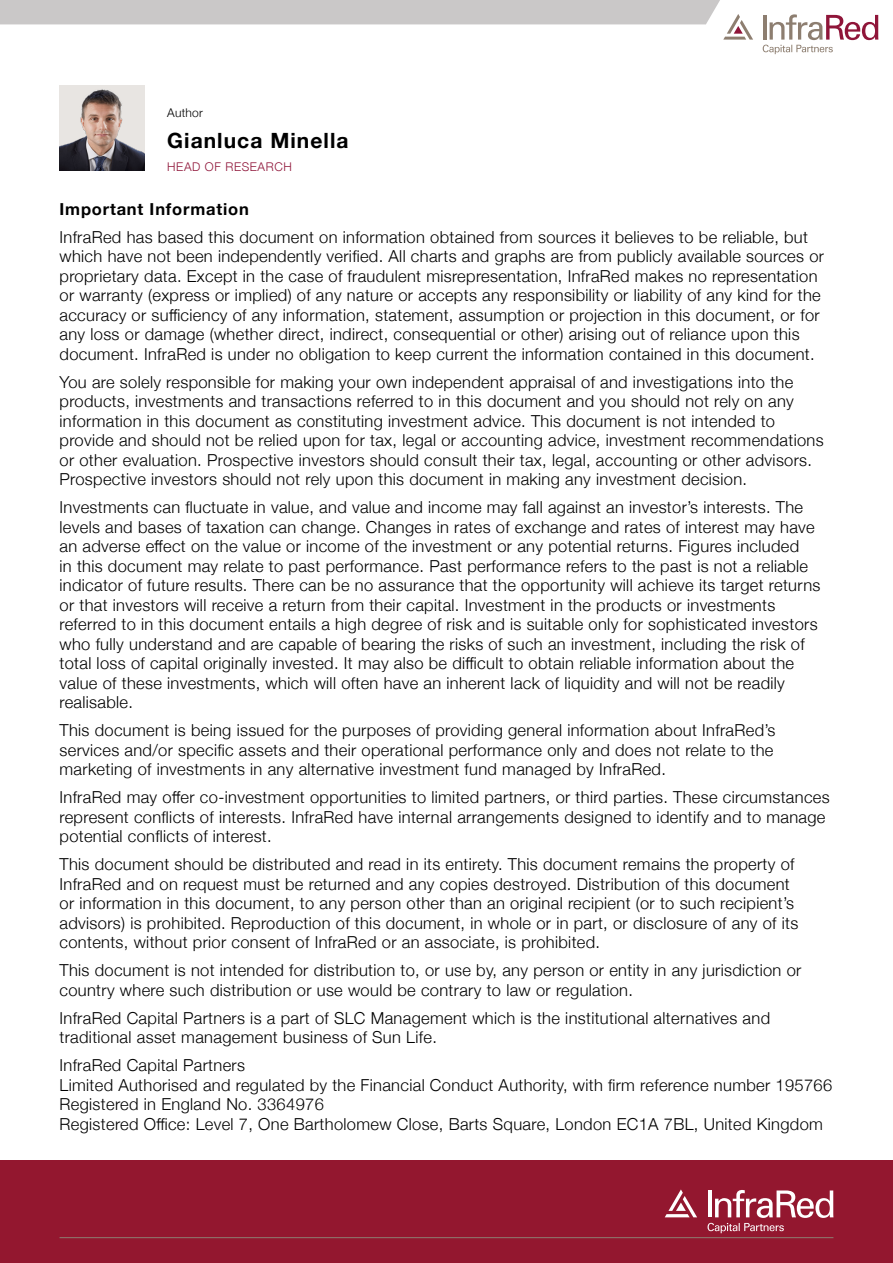
<style>
.page{position:relative;width:893px;height:1263px;background:#fff}
.page>*{position:absolute;margin:0;border:0;box-sizing:border-box;transform-origin:0 0}
.t1{font:700 21px "Helvetica Neue";letter-spacing:.05em;color:#000}
.t2{font:300 16.5px/19.5px "Helvetica Neue";letter-spacing:.02em;color:#000}
.t3{font:700 16.5px "Helvetica Neue";letter-spacing:.05em;color:#000}
.t4{font:300 12px "Helvetica Neue";letter-spacing:.05em;color:#8f1539}
.t5{font:300 12px "Helvetica Neue";letter-spacing:.02em;color:#000}
</style>
<div class="page">
<div style="left:0;top:1161px;width:893px;height:102px;background:#93172f"></div>
<svg style="left:707px;top:1190px;width:126px;height:43px"></svg>
<svg style="left:665px;top:1189px;width:32px;height:28px"></svg>
<img style="left:60px;top:85px;width:85px;height:86px">
<svg style="left:763px;top:14px;width:115px;height:40px"></svg>
<svg style="left:0;top:0;width:753px;height:40px"></svg>
<hr style="left:60px;top:1237px;width:773px;height:1px;background:#8d7e70">
<p class="t5" style="left:167px;top:104px;width:37px">Author</p>
<p class="t1" style="left:167px;top:124px;width:183px">Gianluca Minella</p>
<p class="t4" style="left:167px;top:157px;width:126px">HEAD OF RESEARCH</p>
<p class="t3" style="left:60px;top:196px;width:191px">Important Information</p>
<p class="t2" style="left:60px;top:226px;width:766px">InfraRed has based this document on information obtained from sources it believes to be reliable, but which have not been independently verified. All charts and graphs are from publicly available sources or proprietary data. Except in the case of fraudulent misrepresentation, InfraRed makes no representation or warranty (express or implied) of any nature or accepts any responsibility or liability of any kind for the accuracy or sufficiency of any information, statement, assumption or projection in this document, or for any loss or damage (whether direct, indirect, consequential or other) arising out of reliance upon this document. InfraRed is under no obligation to keep current the information contained in this document.</p>
<p class="t2" style="left:60px;top:371px;width:766px">You are solely responsible for making your own independent appraisal of and investigations into the products, investments and transactions referred to in this document and you should not rely on any information in this document as constituting investment advice. This document is not intended to provide and should not be relied upon for tax, legal or accounting advice, investment recommendations or other evaluation. Prospective investors should consult their tax, legal, accounting or other advisors.<br>Prospective investors should not rely upon this document in making any investment decision.</p>
<p class="t2" style="left:60px;top:496px;width:762px">Investments can fluctuate in value, and value and income may fall against an investor’s interests. The levels and bases of taxation can change. Changes in rates of exchange and rates of interest may have an adverse effect on the value or income of the investment or any potential returns. Figures included<br>in this document may relate to past performance. Past performance refers to the past is not a reliable indicator of future results. There can be no assurance that the opportunity will achieve its target returns or that investors will receive a return from their capital. Investment in the products or investments referred to in this document entails a high degree of risk and is suitable only for sophisticated investors who fully understand and are capable of bearing the risks of such an investment, including the risk of total loss of capital originally invested. It may also be difficult to obtain reliable information about the value of these investments, which will often have an inherent lack of liquidity and will not be readily realisable.</p>
<p class="t2" style="left:60px;top:719px;width:717px">This document is being issued for the purposes of providing general information about InfraRed’s services and/or specific assets and their operational performance only and does not relate to the marketing of investments in any alternative investment fund managed by InfraRed.</p>
<p class="t2" style="left:60px;top:786px;width:772px">InfraRed may offer co-investment opportunities to limited partners, or third parties. These circumstances represent conflicts of interests. InfraRed have internal arrangements designed to identify and to manage potential conflicts of interest.</p>
<p class="t2" style="left:60px;top:853px;width:740px">This document should be distributed and read in its entirety. This document remains the property of InfraRed and on request must be returned and any copies destroyed. Distribution of this document or information in this document, to any person other than an original recipient (or to such recipient’s advisors) is prohibited. Reproduction of this document, in whole or in part, or disclosure of any of its contents, without prior consent of InfraRed or an associate, is prohibited.</p>
<p class="t2" style="left:60px;top:959px;width:743px">This document is not intended for distribution to, or use by, any person or entity in any jurisdiction or country where such distribution or use would be contrary to law or regulation.</p>
<p class="t2" style="left:60px;top:1007px;width:712px">InfraRed Capital Partners is a part of SLC Management which is the institutional alternatives and traditional asset management business of Sun Life.</p>
<p class="t2" style="left:60px;top:1054px;width:774px">InfraRed Capital Partners<br>Limited Authorised and regulated by the Financial Conduct Authority, with firm reference number 195766<br>Registered in England No. 3364976<br>Registered Office: Level 7, One Bartholomew Close, Barts Square, London EC1A 7BL, United Kingdom</p>
</div>
